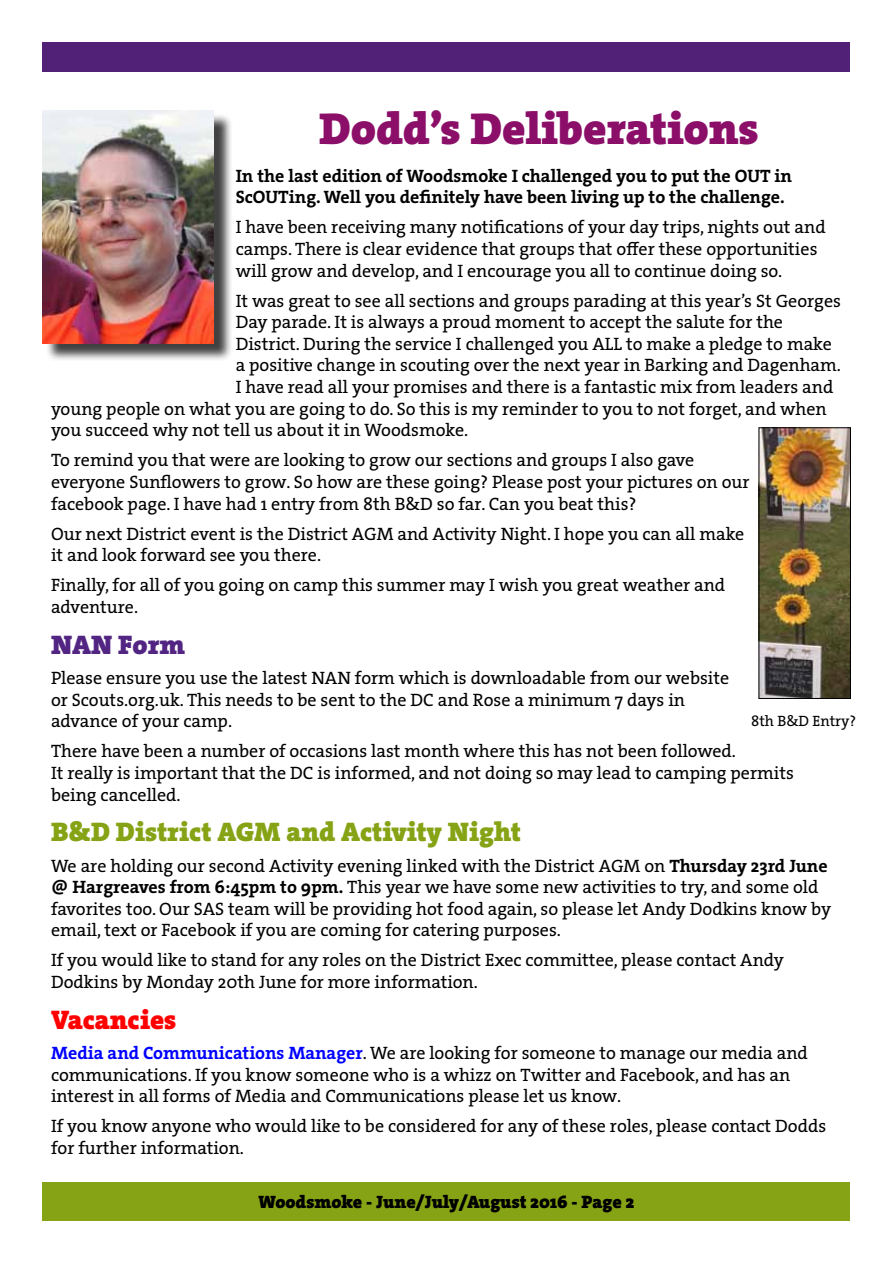
<style>
.page{position:relative;width:893px;height:1263px;background:#fff}
.page>*{position:absolute;margin:0;border:0;box-sizing:border-box;transform-origin:0 0}
.t1{font:45px "The Serif HP9 Blk";color:#8b0e68}
.t2{font:27px "The Serif HP9 Blk";color:#86a315}
.t3{font:27px "The Serif HP9 Blk";color:#f00}
.t4{font:27px "The Serif HP9 Blk";color:#522583}
.t5{font:18px/21.6px "The Serif HP5 Plain";color:#000}
.t6{font:18px/21.6px "The Serif HP7 Bld";color:#000}
.t7{font:18px "The Serif HP9 Blk";color:#000}
.t8{font:15px "The Serif HP5 Plain";color:#000}
.s1{font-family:"The Serif HP7 Bld"}
.s2{font-family:"The Serif HP7 Bld";color:#00f}
</style>
<div class="page">
<div style="left:43px;top:1182px;width:807px;height:38px;background:#86a315"></div>
<div style="left:43px;top:43px;width:807px;height:29px;background:#512178"></div>
<div style="left:45px;top:113px;width:188px;height:249px;background:#000;opacity:.75"></div>
<img style="left:43px;top:111px;width:171px;height:232px">
<img style="left:761px;top:430px;width:88px;height:267px">
<div style="left:759px;top:428px;width:92px;height:271px;border:1px solid #000"></div>
<h1 class="t1" style="left:319px;top:98px;width:441px">Dodd’s Deliberations</h1>
<p class="t6" style="left:236px;top:165px;width:558px">In the last edition of Woodsmoke I challenged you to put the OUT in<br>ScOUTing. Well you definitely have been living up to the challenge.</p>
<p class="t5" style="left:236px;top:217px;width:591px">I have been receiving many notifications of your day trips, nights out and camps. There is clear evidence that groups that offer these opportunities will grow and develop, and I encourage you all to continue doing so.</p>
<p class="t5" style="left:236px;top:290px;width:607px">It was great to see all sections and groups parading at this year’s St Georges</p>
<p class="t5" style="left:236px;top:311px;width:549px">Day parade. It is always a proud moment to accept the salute for the</p>
<p class="t5" style="left:236px;top:333px;width:598px">District. During the service I challenged you ALL to make a pledge to make</p>
<p class="t5" style="left:236px;top:355px;width:607px">a positive change in scouting over the next year in Barking and Dagenham.</p>
<p class="t5" style="left:236px;top:376px;width:599px">I have read all your promises and there is a fantastic mix from leaders and</p>
<p class="t5" style="left:51px;top:398px;width:777px">young people on what you are going to do. So this is my reminder to you to not forget, and when</p>
<p class="t5" style="left:51px;top:419px;width:419px">you succeed why not tell us about it in Woodsmoke.</p>
<p class="t5" style="left:51px;top:450px;width:700px">To remind you that were are looking to grow our sections and groups I also gave everyone Sunflowers to grow. So how are these going? Please post your pictures on our facebook page. I have had 1 entry from 8th B&amp;D so far. Can you beat this?</p>
<p class="t5" style="left:51px;top:523px;width:695px">Our next District event is the District AGM and Activity Night. I hope you can all make it and look forward see you there.</p>
<p class="t5" style="left:51px;top:574px;width:676px">Finally, for all of you going on camp this summer may I wish you great weather and adventure.</p>
<h2 class="t4" style="left:51px;top:626px;width:136px">NAN Form</h2>
<p class="t5" style="left:51px;top:667px;width:680px">Please ensure you use the latest NAN form which is downloadable from our website or Scouts.org.uk. This needs to be sent to the DC and Rose a minimum 7 days in advance of your camp.</p>
<p class="t5" style="left:51px;top:740px;width:744px">There have been a number of occasions last month where this has not been followed.<br>It really is important that the DC is informed, and not doing so may lead to camping permits being cancelled.</p>
<h2 class="t2" style="left:51px;top:814px;width:471px">B&amp;D District AGM and Activity Night</h2>
<p class="t5" style="left:51px;top:855px;width:782px">We are holding our second Activity evening linked with the District AGM on <span class="s1">Thursday 23rd June @ Hargreaves from 6:45pm to 9pm.</span> This year we have some new activities to try, and some old favorites too. Our SAS team will be providing hot food again, so please let Andy Dodkins know by email, text or Facebook if you are coming for catering purposes.</p>
<p class="t5" style="left:51px;top:950px;width:734px">If you would like to stand for any roles on the District Exec committee, please contact Andy<br>Dodkins by Monday 20th June for more information.</p>
<h2 class="t3" style="left:51px;top:1001px;width:127px">Vacancies</h2>
<p class="t5" style="left:51px;top:1042px;width:758px"><span class="s2">Media and Communications Manager</span>. We are looking for someone to manage our media and communications. If you know someone who is a whizz on Twitter and Facebook, and has an interest in all forms of Media and Communications please let us know.</p>
<p class="t5" style="left:51px;top:1115px;width:777px">If you know anyone who would like to be considered for any of these roles, please contact Dodds for further information.</p>
<p class="t8" style="left:751px;top:711px;width:107px">8th B&amp;D Entry?</p>
<p class="t7" style="left:259px;top:1189px;width:377px">Woodsmoke - June/July/August 2016 - Page 2</p>
</div>
